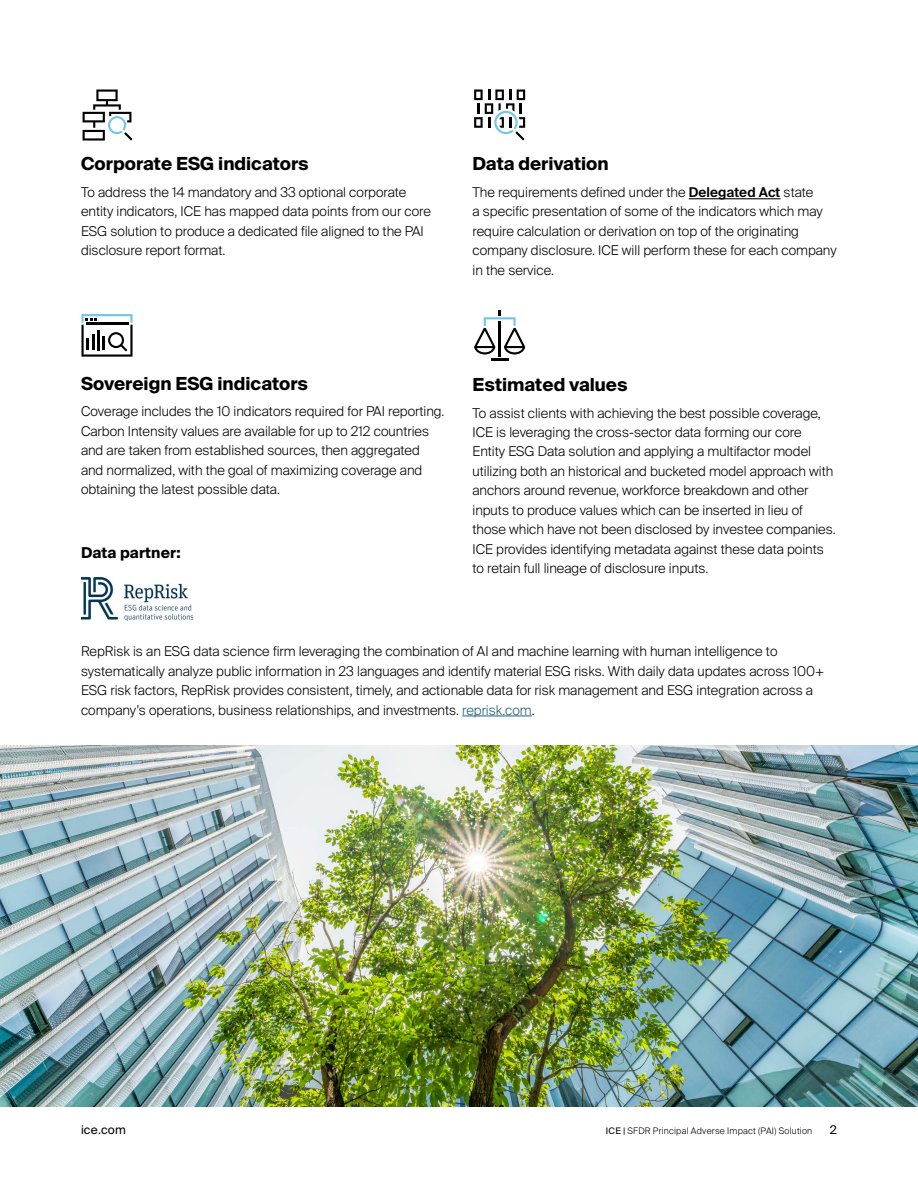
<style>
.page{position:relative;width:918px;height:1188px;background:#fff}
.page>*{position:absolute;margin:0;border:0;box-sizing:border-box;transform-origin:0 0}
.t1{font:700 18px "Suisse Intl";color:#000}
.t2{font:700 15px "Suisse Intl";letter-spacing:.01em;color:#000}
.t3{font:300 13.5px/19.5px "Suisse Intl";color:#000}
.t4{font:12px "Suisse Intl";letter-spacing:.015em;color:#000}
.t5{font:300 9px "Suisse Intl";letter-spacing:.025em;color:#000}
.s1{font-weight:600}
.s2{color:#235f73}
.s3{font-weight:400}
</style>
<div class="page">
<hr style="left:689px;top:198px;width:91px;height:1px;background:#000">
<img style="left:81px;top:578px;width:112px;height:43px">
<img style="left:0;top:745px;width:918px;height:362px">
<svg style="left:83px;top:90px;width:50px;height:51px"></svg>
<svg style="left:81px;top:314px;width:52px;height:43px"></svg>
<svg style="left:474px;top:90px;width:51px;height:50px"></svg>
<svg style="left:474px;top:310px;width:51px;height:51px"></svg>
<hr style="left:462px;top:716px;width:70px;height:1px;background:#235f73">
<h1 class="t1" style="left:81px;top:154px;width:229px">Corporate ESG indicators</h1>
<p class="t3" style="left:81px;top:182px;width:351px">To address the 14 mandatory and 33 optional corporate entity indicators, ICE has mapped data points from our core ESG solution to produce a dedicated file aligned to the PAI disclosure report format.</p>
<h1 class="t1" style="left:472px;top:154px;width:138px">Data derivation</h1>
<p class="t3" style="left:472px;top:182px;width:366px">The requirements defined under the <span class="s1">Delegated Act</span> state<br>a specific presentation of some of the indicators which may require calculation or derivation on top of the originating company disclosure. ICE will perform these for each company in the service.</p>
<h1 class="t1" style="left:81px;top:373px;width:229px">Sovereign ESG indicators</h1>
<p class="t3" style="left:81px;top:402px;width:365px">Coverage includes the 10 indicators required for PAI reporting.<br>Carbon Intensity values are available for up to 212 countries and are taken from established sources, then aggregated and normalized, with the goal of maximizing coverage and obtaining the latest possible data.</p>
<p class="t2" style="left:81px;top:544px;width:101px">Data partner:</p>
<h1 class="t1" style="left:472px;top:375px;width:157px">Estimated values</h1>
<p class="t3" style="left:472px;top:403px;width:365px">To assist clients with achieving the best possible coverage, ICE is leveraging the cross-sector data forming our core Entity ESG Data solution and applying a multifactor model utilizing both an historical and bucketed model approach with anchors around revenue, workforce breakdown and other inputs to produce values which can be inserted in lieu of those which have not been disclosed by investee companies.<br>ICE provides identifying metadata against these data points to retain full lineage of disclosure inputs.</p>
<p class="t3" style="left:81px;top:642px;width:745px">RepRisk is an ESG data science firm leveraging the combination of AI and machine learning with human intelligence to systematically analyze public information in 23 languages and identify material ESG risks. With daily data updates across 100+ ESG risk factors, RepRisk provides consistent, timely, and actionable data for risk management and ESG integration across a company’s operations, business relationships, and investments. <span class="s2">reprisk.com</span>.</p>
<p class="t4" style="left:81px;top:1123px;width:46px">ice.com</p>
<p class="t5" style="left:606px;top:1126px;width:208px"><span class="s3">ICE |</span> SFDR Principal Adverse Impact (PAI) Solution</p>
<p class="t4" style="left:830px;top:1123px;width:9px">2</p>
</div>
